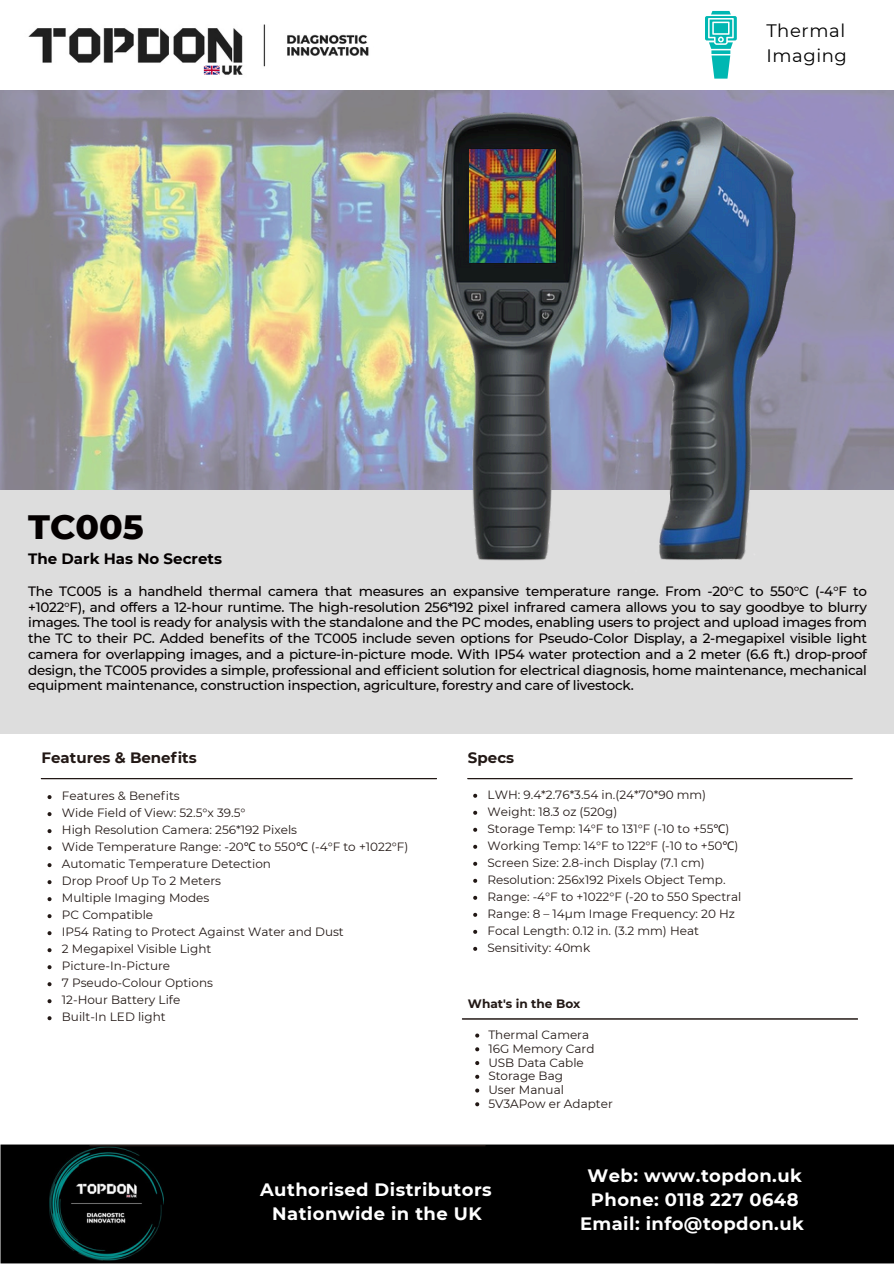
<style>
.page{position:relative;width:894px;height:1264px;background:#fff}
.page>*{position:absolute;margin:0;border:0;box-sizing:border-box;transform-origin:0 0}
.t1{font:800 34.5px "Montserrat";color:#040000}
.t2{font:700 18px/23.7px "Montserrat";letter-spacing:.025em;color:#fff;text-align:center}
.t3{font:18px/24.8px "Montserrat";letter-spacing:.035em;color:#000}
.t4{font:700 15px "Montserrat";color:#221815}
.t5{font:700 15px "Montserrat";color:#040000}
.t6{font:500 13.5px/15.8px "Montserrat";letter-spacing:-.02em;color:#040000;text-align:justify}
.t7{font:700 12.15px "Montserrat";color:#221815}
.t8{font:12px "Montserrat";color:#221815}
.s1{font-family:"Noto Sans"}
</style>
<div class="page">
<img style="left:0;top:90px;width:264px;height:400px">
<svg style="left:41px;top:778px;width:396px;height:1px"></svg>
<div style="left:0;top:490px;width:893px;height:243px;background:#ddd"></div>
<svg style="left:467px;top:778px;width:385px;height:1px"></svg>
<svg style="left:462px;top:1018px;width:395px;height:1px"></svg>
<img style="left:264px;top:90px;width:629px;height:471px">
<img style="left:469px;top:150px;width:86px;height:112px">
<svg style="left:475px;top:1033px;width:4px;height:4px"></svg>
<svg style="left:475px;top:1047px;width:4px;height:4px"></svg>
<svg style="left:475px;top:1061px;width:4px;height:4px"></svg>
<svg style="left:475px;top:1074px;width:4px;height:4px"></svg>
<svg style="left:475px;top:1088px;width:4px;height:4px"></svg>
<svg style="left:475px;top:1102px;width:4px;height:4px"></svg>
<svg style="left:47px;top:795px;width:4px;height:4px"></svg>
<svg style="left:47px;top:812px;width:4px;height:4px"></svg>
<svg style="left:47px;top:829px;width:4px;height:4px"></svg>
<svg style="left:47px;top:846px;width:4px;height:4px"></svg>
<svg style="left:47px;top:863px;width:4px;height:4px"></svg>
<svg style="left:47px;top:880px;width:4px;height:4px"></svg>
<svg style="left:47px;top:897px;width:4px;height:4px"></svg>
<svg style="left:47px;top:914px;width:4px;height:4px"></svg>
<svg style="left:47px;top:931px;width:4px;height:4px"></svg>
<svg style="left:47px;top:948px;width:4px;height:4px"></svg>
<svg style="left:47px;top:965px;width:4px;height:4px"></svg>
<svg style="left:47px;top:982px;width:4px;height:4px"></svg>
<svg style="left:47px;top:999px;width:4px;height:4px"></svg>
<svg style="left:47px;top:1016px;width:4px;height:4px"></svg>
<svg style="left:473px;top:793px;width:4px;height:4px"></svg>
<svg style="left:473px;top:810px;width:4px;height:4px"></svg>
<svg style="left:473px;top:827px;width:4px;height:4px"></svg>
<svg style="left:473px;top:844px;width:4px;height:4px"></svg>
<svg style="left:473px;top:861px;width:4px;height:4px"></svg>
<svg style="left:473px;top:878px;width:4px;height:4px"></svg>
<svg style="left:473px;top:895px;width:4px;height:4px"></svg>
<svg style="left:473px;top:912px;width:4px;height:4px"></svg>
<svg style="left:473px;top:929px;width:4px;height:4px"></svg>
<svg style="left:473px;top:946px;width:4px;height:4px"></svg>
<div style="left:0;top:1144px;width:893px;height:119px;background:#000"></div>
<img style="left:50px;top:1146px;width:113px;height:114px">
<img style="left:28px;top:24px;width:341px;height:51px">
<svg style="left:204px;top:66px;width:15px;height:9px"></svg>
<svg style="left:705px;top:11px;width:31px;height:67px"></svg>
<svg style="left:89px;top:1144px;width:396px;height:2px"></svg>
<p class="t3" style="left:766px;top:18px;width:82px">Thermal<br>Imaging</p>
<p class="t1" style="left:28px;top:505px;width:117px">TC005</p>
<p class="t5" style="left:28px;top:550px;width:195px">The Dark Has No Secrets</p>
<h2 class="t6" style="left:28px;top:583px;width:840px">The TC005 is a handheld thermal camera that measures an expansive temperature range. From -20°C to 550°C (-4°F to +1022°F), and offers a 12-hour runtime. The high-resolution 256*192 pixel infrared camera allows you to say goodbye to blurry images. The tool is ready for analysis with the standalone and the PC modes, enabling users to project and upload images from the TC to their PC. Added benefits of the TC005 include seven options for Pseudo-Color Display, a 2-megapixel visible light camera for overlapping images, and a picture-in-picture mode. With IP54 water protection and a 2 meter (6.6 ft.) drop-proof design, the TC005 provides a simple, professional and efficient solution for electrical diagnosis, home maintenance, mechanical equipment maintenance, construction inspection, agriculture, forestry and care of livestock.</h2>
<p class="t4" style="left:41px;top:748px;width:157px">Features &amp; Benefits</p>
<p class="t4" style="left:468px;top:748px;width:48px">Specs</p>
<p class="t8" style="left:62px;top:788px;width:119px">Features &amp; Benefits</p>
<p class="t8" style="left:62px;top:805px;width:185px">Wide Field of View: 52.5°x 39.5°</p>
<p class="t8" style="left:62px;top:822px;width:237px">High Resolution Camera: 256*192 Pixels</p>
<p class="t8" style="left:62px;top:839px;width:348px">Wide Temperature Range: -20<span class="s1">℃</span> to 550<span class="s1">℃</span> (-4°F to +1022°F)</p>
<p class="t8" style="left:62px;top:856px;width:210px">Automatic Temperature Detection</p>
<p class="t8" style="left:62px;top:873px;width:161px">Drop Proof Up To 2 Meters</p>
<p class="t8" style="left:62px;top:890px;width:149px">Multiple Imaging Modes</p>
<p class="t8" style="left:62px;top:907px;width:93px">PC Compatible</p>
<p class="t8" style="left:62px;top:924px;width:283px">IP54 Rating to Protect Against Water and Dust</p>
<p class="t8" style="left:62px;top:941px;width:151px">2 Megapixel Visible Light</p>
<p class="t8" style="left:62px;top:958px;width:110px">Picture-In-Picture</p>
<p class="t8" style="left:62px;top:975px;width:153px">7 Pseudo-Colour Options</p>
<p class="t8" style="left:62px;top:992px;width:120px">12-Hour Battery Life</p>
<p class="t8" style="left:62px;top:1009px;width:105px">Built-In LED light</p>
<p class="t8" style="left:487px;top:787px;width:220px">LWH: 9.4*2.76*3.54 in.(24*70*90 mm)</p>
<p class="t8" style="left:487px;top:804px;width:131px">Weight: 18.3 oz (520g)</p>
<p class="t8" style="left:487px;top:821px;width:243px">Storage Temp: 14°F to 131°F (-10 to +55<span class="s1">℃</span>)</p>
<p class="t8" style="left:487px;top:838px;width:252px">Working Temp: 14°F to 122°F (-10 to +50<span class="s1">℃</span>)</p>
<p class="t8" style="left:487px;top:855px;width:218px">Screen Size: 2.8-inch Display (7.1 cm)</p>
<p class="t8" style="left:487px;top:872px;width:239px">Resolution: 256x192 Pixels Object Temp.</p>
<p class="t8" style="left:487px;top:889px;width:255px">Range: -4°F to +1022°F (-20 to 550 Spectral</p>
<p class="t8" style="left:487px;top:906px;width:249px">Range: 8 – 14μm Image Frequency: 20 Hz</p>
<h4 class="t8" style="left:487px;top:923px;width:213px">Focal Length: 0.12 in. (3.2 mm) Heat</h4>
<p class="t8" style="left:487px;top:940px;width:104px">Sensitivity: 40mk</p>
<p class="t7" style="left:468px;top:996px;width:114px">What's in the Box</p>
<h3 class="t8" style="left:488px;top:1027px;width:102px">Thermal Camera</h3>
<h3 class="t8" style="left:488px;top:1041px;width:108px">16G Memory Card</h3>
<h3 class="t8" style="left:488px;top:1055px;width:97px">USB Data Cable</h3>
<h3 class="t8" style="left:488px;top:1068px;width:76px">Storage Bag</h3>
<p class="t8" style="left:488px;top:1082px;width:77px">User Manual</p>
<p class="t8" style="left:488px;top:1096px;width:126px">5V3APow er Adapter</p>
<p class="t2" style="left:260px;top:1177px;width:233px">Authorised Distributors<br>Nationwide in the UK</p>
<p class="t2" style="left:580px;top:1164px;width:225px">Web: www.topdon.uk<br>Phone: 0118 227 0648<br>Email: info@topdon.uk</p>
</div>
